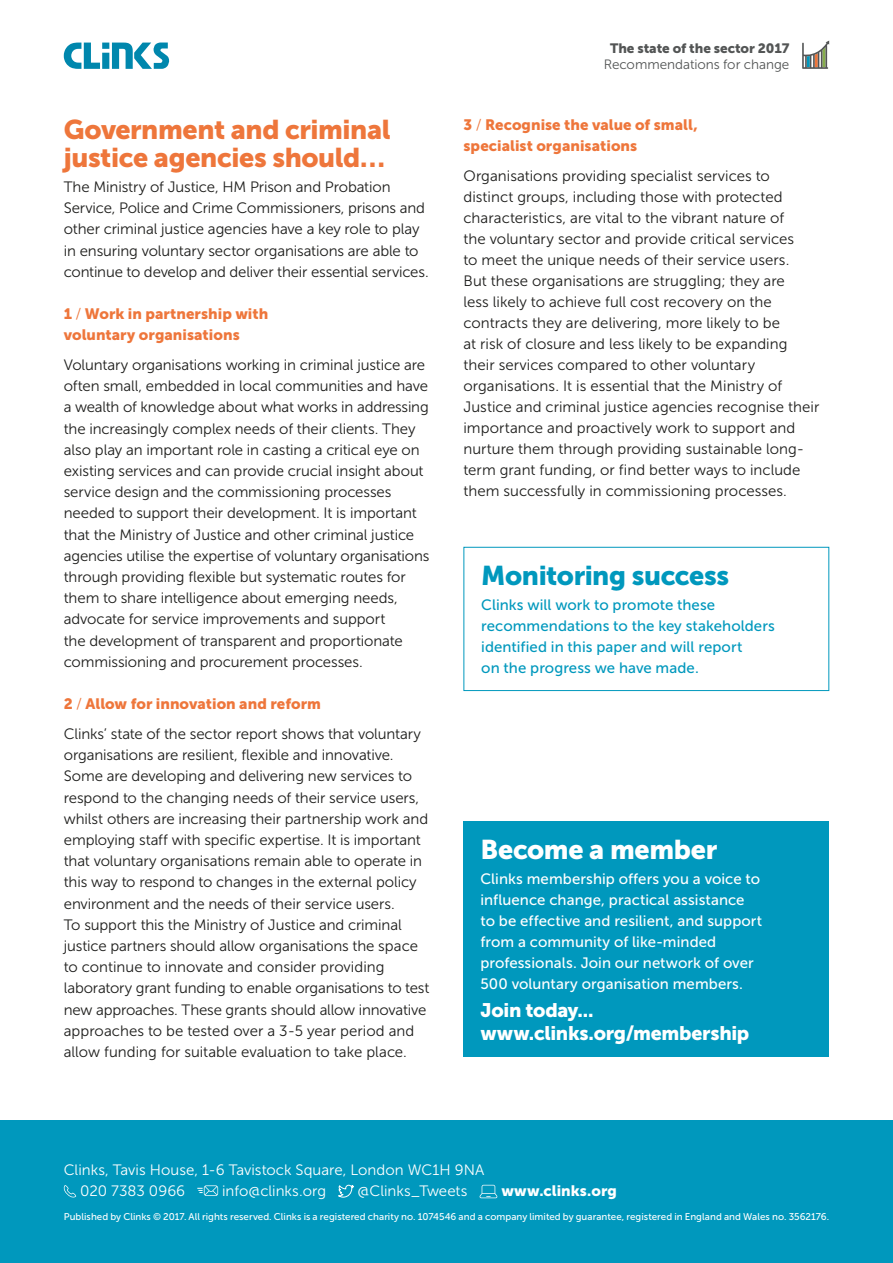
<style>
.page{position:relative;width:893px;height:1263px;background:#fff}
.page>*{position:absolute;margin:0;border:0;box-sizing:border-box;transform-origin:0 0}
.t1{font:27px/27.2px "Museo Sans 900";letter-spacing:-.015em;color:#ee763b}
.t2{font:27px "Museo Sans 900";letter-spacing:-.015em;color:#0098bd}
.t3{font:27px "Museo Sans 900";letter-spacing:-.01em;color:#fff}
.t4{font:19.5px/23.4px "Museo Sans 900";letter-spacing:-.015em;color:#fff}
.t5{font:15px/21.1px "Museo Sans 300";letter-spacing:-.005em;color:#1d1d1b}
.t6{font:15px/21px "Museo Sans 500";letter-spacing:.005em;color:#fff}
.t7{font:15px/21.1px "Museo Sans 900";letter-spacing:.005em;color:#ee763b}
.t8{font:15px/21px "Museo Sans 500";letter-spacing:.005em;color:#0098bd}
.t9{font:15px/21px "Museo Sans 300";color:#fff}
.t10{font:15px "Museo Sans 900";letter-spacing:.005em;color:#fff}
.t11{font:13.5px "Museo Sans 300";color:#535555}
.t12{font:13.5px "Museo Sans 900";letter-spacing:-.005em;color:#535555}
.t13{font:9.75px "Museo Sans 500";letter-spacing:.005em;color:#fff}
.s1{font-family:"Museo Sans 300"}
</style>
<div class="page">
<div style="left:0;top:1121px;width:893px;height:142px;background:#0098bd"></div>
<svg style="left:63px;top:1185px;width:13px;height:13px"></svg>
<svg style="left:197px;top:1185px;width:21px;height:11px"></svg>
<svg style="left:338px;top:1184px;width:16px;height:14px"></svg>
<svg style="left:479px;top:1185px;width:19px;height:13px"></svg>
<svg style="left:802px;top:41px;width:27px;height:28px"></svg>
<svg style="left:64px;top:43px;width:105px;height:26px"></svg>
<div style="left:463px;top:547px;width:366px;height:144px;border:1px solid #0098bd"></div>
<div style="left:463px;top:821px;width:366px;height:236px;background:#0098bd"></div>
<h1 class="t1" style="left:64px;top:116px;width:328px">Government and criminal justice agencies should…</h1>
<p class="t5" style="left:64px;top:176px;width:366px">The Ministry of Justice, HM Prison and Probation Service, Police and Crime Commissioners, prisons and other criminal justice agencies have a key role to play in ensuring voluntary sector organisations are able to continue to develop and deliver their essential services.</p>
<p class="t7" style="left:64px;top:303px;width:206px">1 <span class="s1">/</span> Work in partnership with voluntary organisations</p>
<p class="t5" style="left:64px;top:354px;width:367px">Voluntary organisations working in criminal justice are often small, embedded in local communities and have a wealth of knowledge about what works in addressing the increasingly complex needs of their clients. They also play an important role in casting a critical eye on existing services and can provide crucial insight about service design and the commissioning processes needed to support their development. It is important that the Ministry of Justice and other criminal justice agencies utilise the expertise of voluntary organisations through providing flexible but systematic routes for them to share intelligence about emerging needs, advocate for service improvements and support<br>the development of transparent and proportionate commissioning and procurement processes.</p>
<p class="t7" style="left:64px;top:693px;width:259px">2 <span class="s1">/</span> Allow for innovation and reform</p>
<p class="t5" style="left:64px;top:723px;width:367px">Clinks’ state of the sector report shows that voluntary organisations are resilient, flexible and innovative.<br>Some are developing and delivering new services to respond to the changing needs of their service users, whilst others are increasing their partnership work and employing staff with specific expertise. It is important that voluntary organisations remain able to operate in this way to respond to changes in the external policy environment and the needs of their service users.<br>To support this the Ministry of Justice and criminal justice partners should allow organisations the space to continue to innovate and consider providing laboratory grant funding to enable organisations to test new approaches. These grants should allow innovative approaches to be tested over a 3-5 year period and allow funding for suitable evaluation to take place.</p>
<p class="t12" style="left:610px;top:40px;width:181px">The state of the sector 2017</p>
<p class="t11" style="left:604px;top:57px;width:187px">Recommendations for change</p>
<p class="t7" style="left:463px;top:114px;width:236px">3 <span class="s1">/</span> Recognise the value of small, specialist organisations</p>
<p class="t5" style="left:463px;top:165px;width:357px">Organisations providing specialist services to distinct groups, including those with protected characteristics, are vital to the vibrant nature of<br>the voluntary sector and provide critical services<br>to meet the unique needs of their service users.<br>But these organisations are struggling; they are<br>less likely to achieve full cost recovery on the contracts they are delivering, more likely to be<br>at risk of closure and less likely to be expanding their services compared to other voluntary organisations. It is essential that the Ministry of Justice and criminal justice agencies recognise their importance and proactively work to support and nurture them through providing sustainable long&shy;term grant funding, or find better ways to include them successfully in commissioning processes.</p>
<h1 class="t2" style="left:481px;top:560px;width:249px">Monitoring success</h1>
<p class="t8" style="left:481px;top:594px;width:295px">Clinks will work to promote these recommendations to the key stakeholders identified in this paper and will report<br>on the progress we have made.</p>
<h1 class="t3" style="left:480px;top:834px;width:238px">Become a member</h1>
<p class="t6" style="left:480px;top:868px;width:283px">Clinks membership offers you a voice to influence change, practical assistance to be effective and resilient, and support from a community of like-minded professionals. Join our network of over 500 voluntary organisation members.</p>
<h2 class="t4" style="left:480px;top:998px;width:270px">Join today... www.clinks.org/membership</h2>
<p class="t9" style="left:80px;top:1159px;width:406px;text-indent:-16px">Clinks, Tavis House, 1-6 Tavistock Square, London WC1H 9NA<br>020 7383 0966</p>
<p class="t9" style="left:222px;top:1180px;width:105px">info@clinks.org</p>
<p class="t9" style="left:358px;top:1180px;width:111px">@Clinks_Tweets</p>
<p class="t10" style="left:501px;top:1182px;width:117px">www.clinks.org</p>
<p class="t13" style="left:64px;top:1212px;width:767px">Published by Clinks © 2017. All rights reserved. Clinks is a registered charity no. 1074546 and a company limited by guarantee, registered in England and Wales no. 3562176.</p>
</div>
